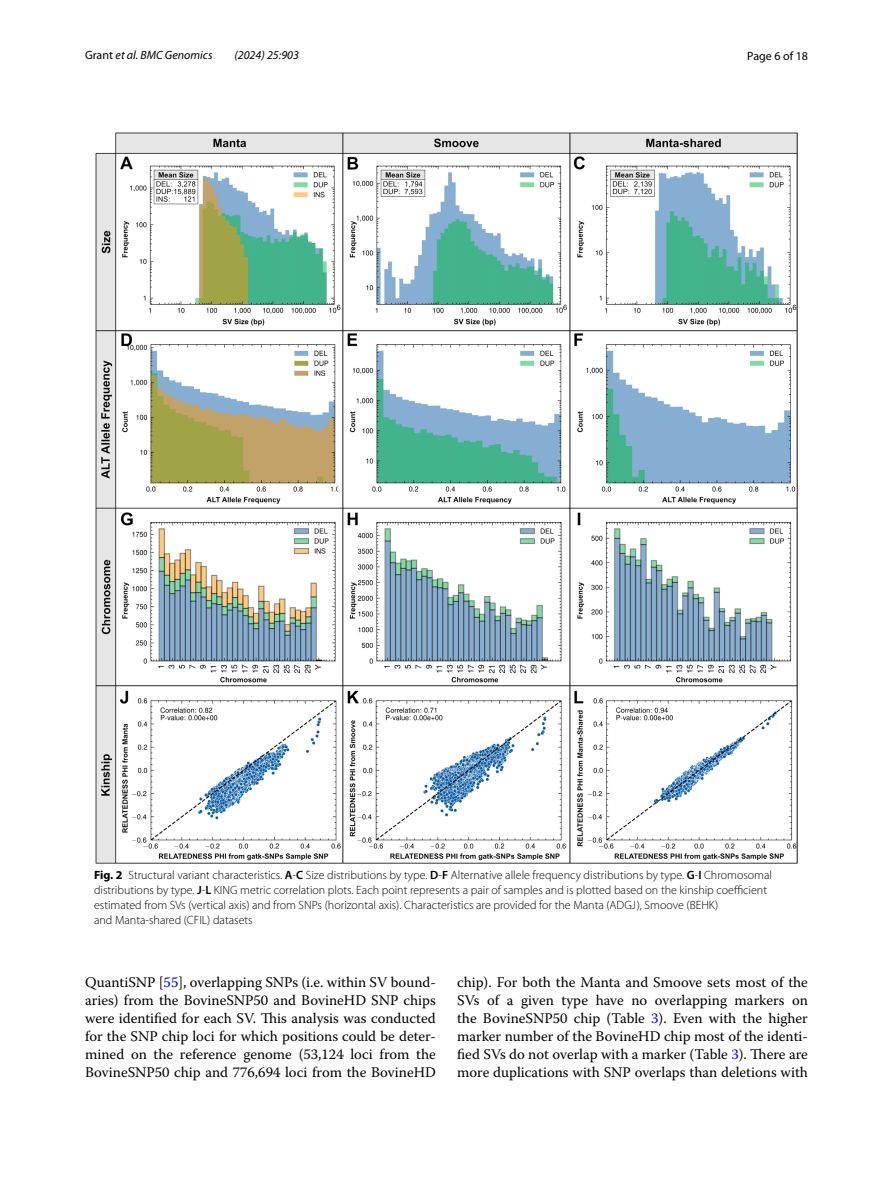
<style>
.page{position:relative;width:893px;height:1187px;background:#fff}
.page>*{position:absolute;margin:0;border:0;box-sizing:border-box;transform-origin:0 0}
.t1{font:14.7px/18px "Warnock Pro";color:#000;text-align:justify}
.t2{font:300 12px/15px "Myriad Pro";color:#000}
.t3{font:italic 12px "Myriad Pro";color:#000}
.t4{font:12px "Myriad Pro";color:#000}
.s1{font-style:normal}
.s2{font-weight:700}
.s3{font-weight:600}
.s4{color:#00f}
</style>
<div class="page">
<img style="left:96px;top:133px;width:701px;height:730px">
<p class="t3" style="left:85px;top:48px;width:129px"><span class="s1">Grant</span> et al. BMC Genomics</p>
<p class="t3" style="left:234px;top:48px;width:66px">(2024) 25:903</p>
<p class="t4" style="left:747px;top:48px;width:62px">Page 6 of 18</p>
<p class="t2" style="left:94px;top:867px;width:679px"><span class="s2">Fig. 2</span> Structural variant characteristics. <span class="s3">A</span>-<span class="s3">C</span> Size distributions by type. <span class="s3">D</span>-<span class="s3">F</span> Alternative allele frequency distributions by type. <span class="s3">G</span>-<span class="s3">I</span> Chromosomal distributions by type. <span class="s3">J</span>-<span class="s3">L</span> KING metric correlation plots. Each point represents a pair of samples and is plotted based on the kinship coefficient estimated from SVs (vertical axis) and from SNPs (horizontal axis). Characteristics are provided for the Manta (ADGJ), Smoove (BEHK)<br>and Manta-shared (CFIL) datasets</p>
<p class="t1" style="left:85px;top:972px;width:352px">QuantiSNP [<span class="s4">55</span>], overlapping SNPs (i.e. within SV bound&shy;aries) from the BovineSNP50 and BovineHD SNP chips were identified for each SV. This analysis was conducted for the SNP chip loci for which positions could be deter&shy;mined on the reference genome (53,124 loci from the BovineSNP50 chip and 776,694 loci from the BovineHD</p>
<p class="t1" style="left:457px;top:972px;width:352px">chip). For both the Manta and Smoove sets most of the SVs of a given type have no overlapping markers on the BovineSNP50 chip (Table <span class="s4">3</span>). Even with the higher marker number of the BovineHD chip most of the identi&shy;fied SVs do not overlap with a marker (Table <span class="s4">3</span>). There are more duplications with SNP overlaps than deletions with</p>
</div>
